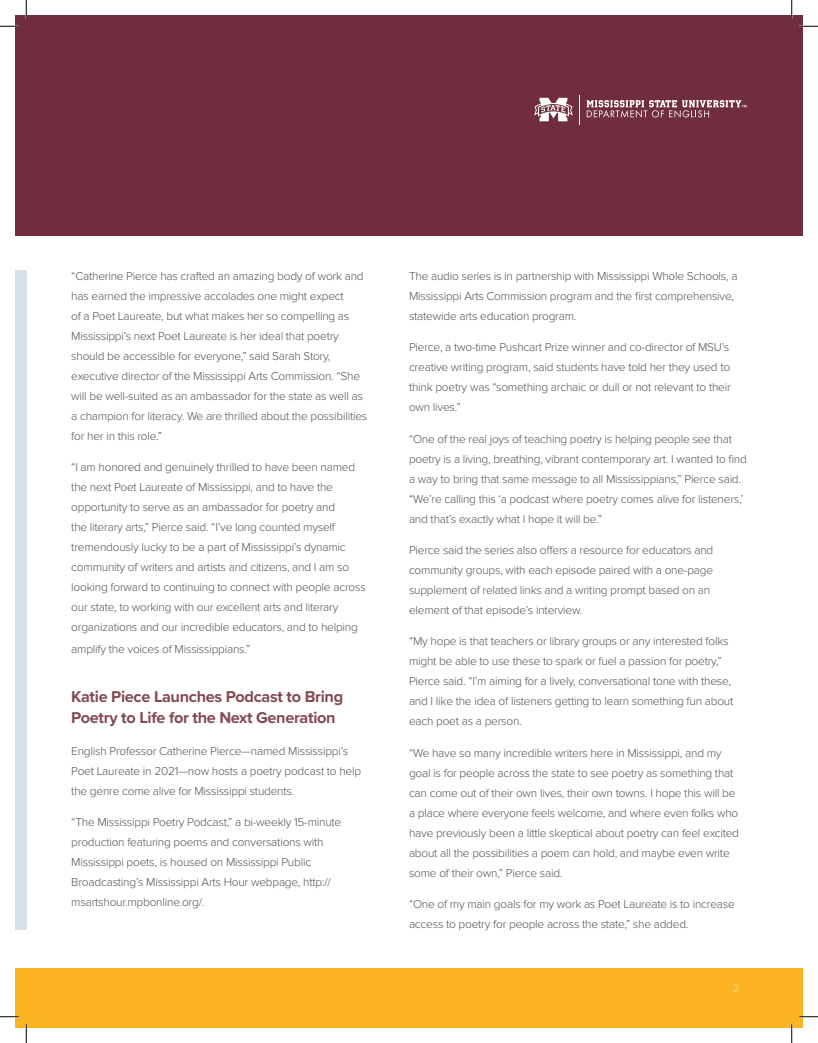
<style>
.page{position:relative;width:818px;height:1043px;background:#fff}
.page>*{position:absolute;margin:0;border:0;box-sizing:border-box;transform-origin:0 0}
.t1{font:700 16.25px/21.2px "Proxima Nova";letter-spacing:-.02em;color:#834a53}
.t2{font:300 11.88px/20px "Proxima Nova";letter-spacing:-.02em;color:#535355}
.t3{font:100 11.25px "Proxima Nova T";color:#fff}
</style>
<div class="page">
<div style="left:15px;top:968px;width:787px;height:60px;background:#fcb423"></div>
<div style="left:15px;top:271px;width:11px;height:658px;background:#d7e1e7"></div>
<div style="left:15px;top:15px;width:787px;height:220px;background:#702d3d"></div>
<svg style="left:579px;top:95px;width:1px;height:29px"></svg>
<svg style="left:586px;top:100px;width:160px;height:18px"></svg>
<svg style="left:534px;top:98px;width:38px;height:23px"></svg>
<svg style="left:0;top:25px;width:19px;height:2px"></svg>
<svg style="left:799px;top:25px;width:19px;height:2px"></svg>
<svg style="left:0;top:1016px;width:19px;height:1px"></svg>
<svg style="left:799px;top:1015px;width:19px;height:2px"></svg>
<svg style="left:25px;top:0;width:2px;height:19px"></svg>
<svg style="left:25px;top:1024px;width:2px;height:18px"></svg>
<svg style="left:791px;top:0;width:1px;height:19px"></svg>
<svg style="left:790px;top:1024px;width:2px;height:18px"></svg>
<p class="t2" style="left:71px;top:266px;width:297px">“Catherine Pierce has crafted an amazing body of work and has earned the impressive accolades one might expect<br>of a Poet Laureate, but what makes her so compelling as Mississippi’s next Poet Laureate is her ideal that poetry should be accessible for everyone,” said Sarah Story, executive director of the Mississippi Arts Commission. “She will be well-suited as an ambassador for the state as well as a champion for literacy. We are thrilled about the possibilities for her in this role.”</p>
<p class="t2" style="left:71px;top:457px;width:296px">“I am honored and genuinely thrilled to have been named the next Poet Laureate of Mississippi, and to have the opportunity to serve as an ambassador for poetry and<br>the literary arts,” Pierce said. “I’ve long counted myself tremendously lucky to be a part of Mississippi’s dynamic community of writers and artists and citizens, and I am so looking forward to continuing to connect with people across our state, to working with our excellent arts and literary organizations and our incredible educators, and to helping</p>
<p class="t2" style="left:71px;top:639px;width:180px">amplify the voices of Mississippians.”</p>
<h1 class="t1" style="left:71px;top:685px;width:273px">Katie Piece Launches Podcast to Bring<br>Poetry to Life for the Next Generation</h1>
<p class="t2" style="left:71px;top:741px;width:291px">English Professor Catherine Pierce—named Mississippi’s<br>Poet Laureate in 2021—now hosts a poetry podcast to help the genre come alive for Mississippi students.</p>
<p class="t2" style="left:71px;top:812px;width:271px">“The Mississippi Poetry Podcast,” a bi-weekly 15-minute production featuring poems and conversations with Mississippi poets, is housed on Mississippi Public Broadcasting’s Mississippi Arts Hour webpage, http:// msartshour.mpbonline.org/.</p>
<p class="t2" style="left:409px;top:266px;width:330px">The audio series is in partnership with Mississippi Whole Schools, a<br>Mississippi Arts Commission program and the first comprehensive, statewide arts education program.</p>
<p class="t2" style="left:409px;top:337px;width:323px">Pierce, a two-time Pushcart Prize winner and co-director of MSU’s creative writing program, said students have told her they used to think poetry was “something archaic or dull or not relevant to their own lives.”</p>
<p class="t2" style="left:409px;top:429px;width:339px">“One of the real joys of teaching poetry is helping people see that poetry is a living, breathing, vibrant contemporary art. I wanted to find a way to bring that same message to all Mississippians,” Pierce said. “We’re calling this ‘a podcast where poetry comes alive for listeners,’ and that’s exactly what I hope it will be.”</p>
<p class="t2" style="left:409px;top:540px;width:306px">Pierce said the series also offers a resource for educators and community groups, with each episode paired with a one-page supplement of related links and a writing prompt based on an element of that episode’s interview.</p>
<p class="t2" style="left:409px;top:631px;width:326px">“My hope is that teachers or library groups or any interested folks might be able to use these to spark or fuel a passion for poetry,” Pierce said. “I’m aiming for a lively, conversational tone with these, and I like the idea of listeners getting to learn something fun about each poet as a person.</p>
<p class="t2" style="left:409px;top:742px;width:331px">“We have so many incredible writers here in Mississippi, and my goal is for people across the state to see poetry as something that can come out of their own lives, their own towns. I hope this will be a place where everyone feels welcome, and where even folks who have previously been a little skeptical about poetry can feel excited about all the possibilities a poem can hold, and maybe even write some of their own,” Pierce said.</p>
<p class="t2" style="left:409px;top:894px;width:327px">“One of my main goals for my work as Poet Laureate is to increase access to poetry for people across the state,” she added.</p>
<p class="t3" style="left:732px;top:979px;width:8px">2</p>
</div>
